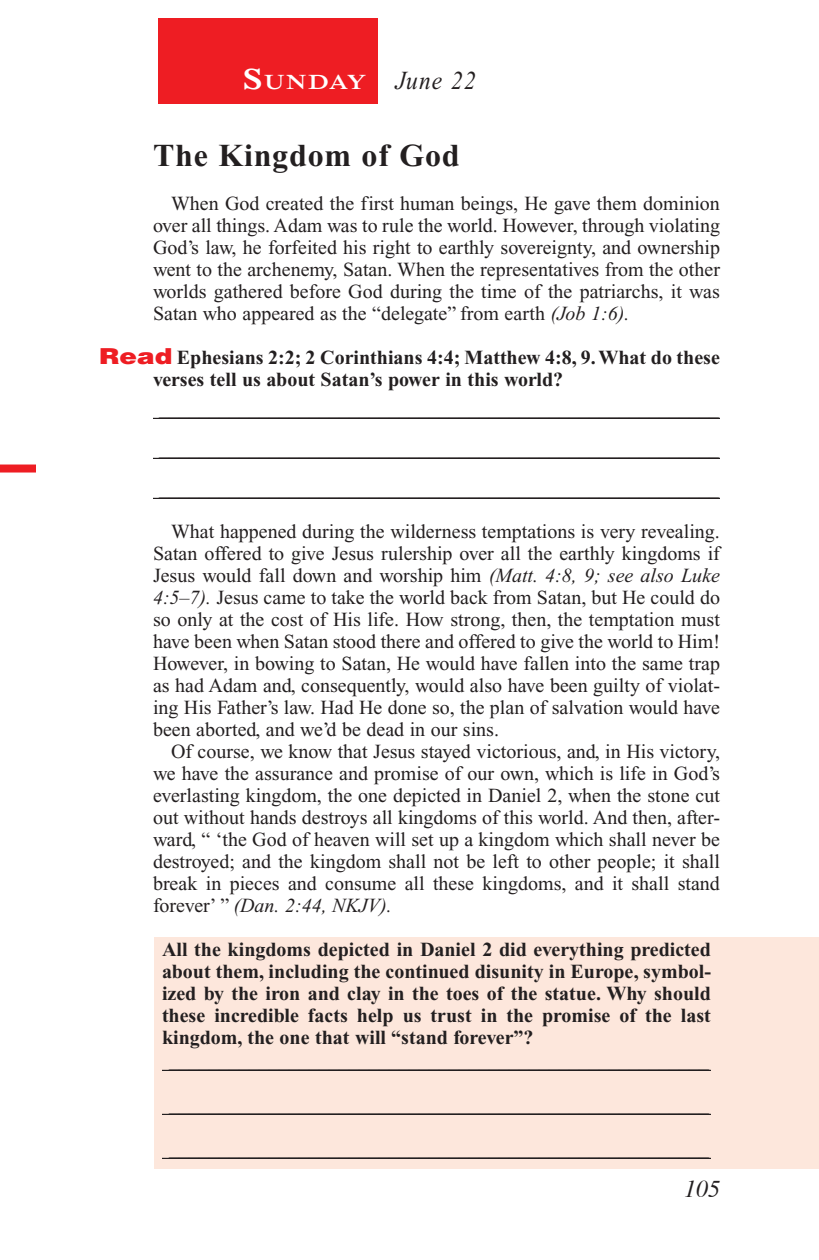
<style>
.page{position:relative;width:819px;height:1260px;background:#fff}
.page>*{position:absolute;margin:0;border:0;box-sizing:border-box;transform-origin:0 0}
.Head{font:700 32px "Times New Roman PS Std";letter-spacing:.025em;color:#231f20}
.Lesson_Dates{font:italic 26px "Times New Roman PS Std";letter-spacing:.05em;color:#231f20;scale:.9 1}
.t1{font:italic 24px "Times";color:#231f20}
.Daily_Header{font:600 21px "Times NRMT Std";letter-spacing:.045em;color:#fff;scale:1.1 1}
.Body{font:20px/22px "Times New Roman PS Std";color:#231f20;text-align:justify}
.x-screened_box-text{font:700 20px/22px "Times New Roman PS Std";color:#231f20;text-align:justify}
.Blank_Lines_In_Scree{font:20px "Times New Roman PS Std";color:#231f20}
.Blank_Lines{font:20px "Times New Roman PS Std";color:#231f20}
.Question{font:700 20px/22px "Times New Roman PS Std";color:#231f20}
.Blank_Lines_SB{font:20px "Times New Roman PS Std";color:#231f20}
.s1{font-size:30px}
.s2{font-style:italic}
.s3{font-family:"Helvetica LT Std";font-weight:900;font-size:22px;color:#ee1d23}
</style>
<div class="page">
<div style="left:158px;top:18px;width:220px;height:86px;background:#ee1d23"></div>
<div style="left:0;top:465px;width:36px;height:8px;background:#ee1d23"></div>
<div style="left:155px;top:937px;width:664px;height:232px;background:#fde7dc"></div>
<hr style="left:153px;top:418px;width:567px;height:1px;background:#231f20">
<hr style="left:153px;top:458px;width:567px;height:1px;background:#231f20">
<hr style="left:153px;top:498px;width:567px;height:1px;background:#231f20">
<hr style="left:162px;top:1070px;width:549px;height:1px;background:#231f20">
<hr style="left:162px;top:1114px;width:549px;height:1px;background:#231f20">
<hr style="left:162px;top:1158px;width:549px;height:1px;background:#231f20">
<p class="Daily_Header" style="left:243px;top:70px;width:114px"><span class="s1">S</span>UNDAY</p>
<p class="Lesson_Dates" style="left:396px;top:66px;width:91px">June 22</p>
<p class="Head" style="left:153px;top:138px;width:308px">The Kingdom of God</p>
<p class="Body" style="left:153px;top:193px;width:569px;text-indent:18px">When God created the first human beings, He gave them dominion over all things. Adam was to rule the world. However, through violating God’s law, he forfeited his right to earthly sovereignty, and ownership went to the archenemy, Satan. When the representatives from the other worlds gathered before God during the time of the patriarchs, it was Satan who appeared as the “delegate” from earth <span class="s2">(Job 1:6).</span></p>
<p class="Question" style="left:153px;top:347px;width:568px;text-indent:-54px"><span class="s3">Read</span> Ephesians 2:2; 2 Corinthians 4:4; Matthew 4:8, 9. What do these verses tell us about Satan’s power in this world?</p>
<p class="Blank_Lines_SB" style="left:159px;top:399px;width:561px">________________________________________________________</p>
<p class="Blank_Lines" style="left:159px;top:439px;width:561px">________________________________________________________</p>
<p class="Blank_Lines" style="left:159px;top:479px;width:561px">________________________________________________________</p>
<p class="Body" style="left:153px;top:521px;width:570px;text-align:left;text-indent:18px">What happened during the wilderness temptations is very revealing.<br>Satan offered to give Jesus rulership over all the earthly kingdoms if Jesus would fall down and worship him <span class="s2">(Matt. 4:8, 9; see also Luke 4:5–7).</span> Jesus came to take the world back from Satan, but He could do so only at the cost of His life. How strong, then, the temptation must have been when Satan stood there and offered to give the world to Him!<br>However, in bowing to Satan, He would have fallen into the same trap as had Adam and, consequently, would also have been guilty of violat&shy;ing His Father’s law. Had He done so, the plan of salvation would have been aborted, and we’d be dead in our sins.</p>
<p class="Body" style="left:153px;top:741px;width:569px;text-indent:18px">Of course, we know that Jesus stayed victorious, and, in His victory, we have the assurance and promise of our own, which is life in God’s everlasting kingdom, the one depicted in Daniel 2, when the stone cut out without hands destroys all kingdoms of this world. And then, after&shy;ward, “ ‘the God of heaven will set up a kingdom which shall never be destroyed; and the kingdom shall not be left to other people; it shall break in pieces and consume all these kingdoms, and it shall stand forever’ ” <span class="s2">(Dan. 2:44, NKJV).</span></p>
<p class="x-screened_box-text" style="left:162px;top:939px;width:551px">All the kingdoms depicted in Daniel 2 did everything predicted about them, including the continued disunity in Europe, symbol&shy;ized by the iron and clay in the toes of the statue. Why should these incredible facts help us trust in the promise of the last kingdom, the one that will “stand forever”?</p>
<p class="Blank_Lines_In_Scree" style="left:169px;top:1051px;width:541px">______________________________________________________</p>
<p class="Blank_Lines_In_Scree" style="left:169px;top:1095px;width:541px">______________________________________________________</p>
<p class="Blank_Lines_In_Scree" style="left:169px;top:1139px;width:541px">______________________________________________________</p>
<p class="t1" style="left:684px;top:1174px;width:37px">105</p>
</div>
